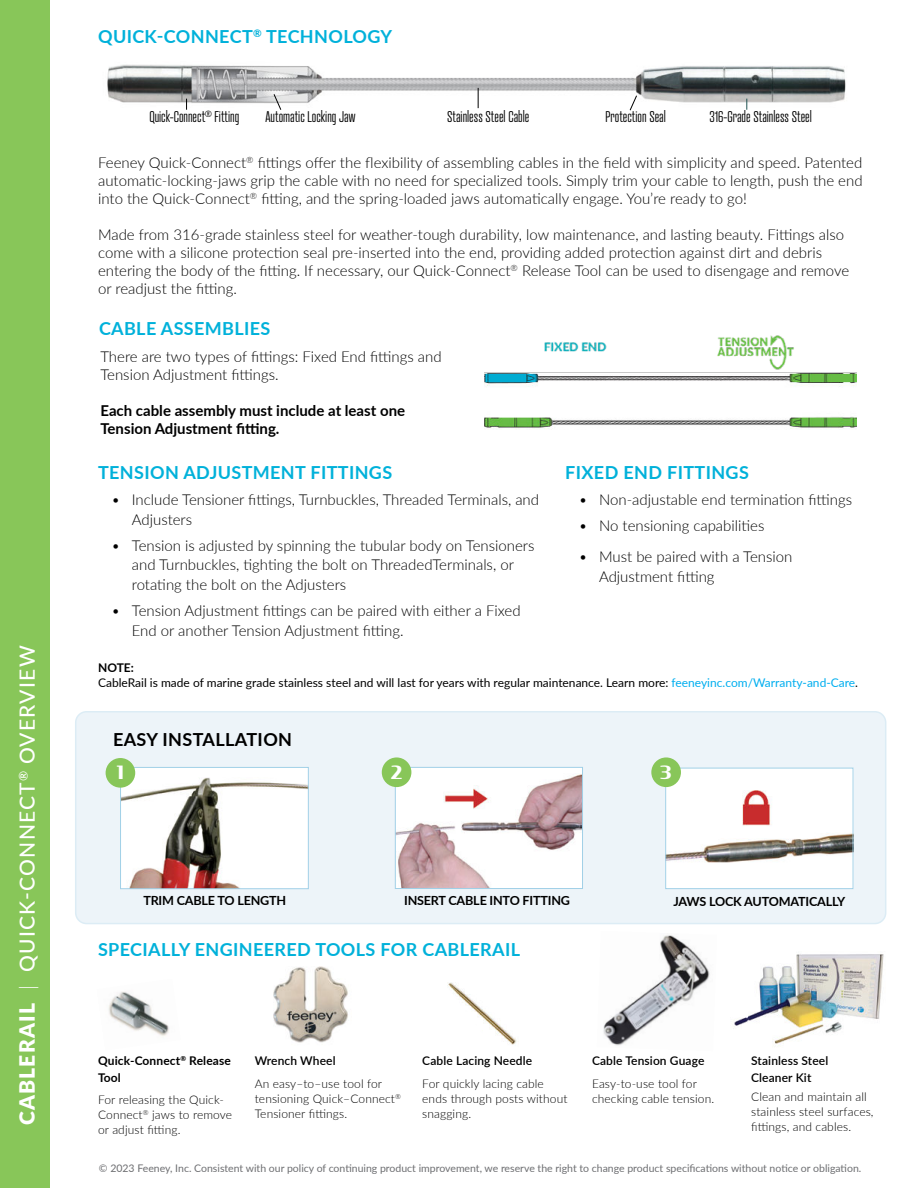
<style>
.page{position:relative;width:918px;height:1188px;background:#fff}
.page>*{position:absolute;margin:0;border:0;box-sizing:border-box;transform-origin:0 0}
.t1{font:500 21px "Lato";letter-spacing:.06em;color:#fff}
.t2{font:700 18.15px "Condor";color:#fff}
.t3{font:700 18px "Lato";letter-spacing:.02em;color:#00b1da}
.t4{font:700 18px "Lato";letter-spacing:.02em;color:#000}
.t5{font:300 15px/18px "Lato";color:#000}
.t6{font:300 15px "Atrament";color:#000}
.t7{font:700 15px/18px "Lato";color:#000}
.t8{font:700 12.6px "Lato";letter-spacing:-.015em;color:#000}
.t9{font:300 12px/15px "Lato";letter-spacing:.01em;color:#000}
.t10{font:12px/15px "Lato";color:#000}
.t11{font:600 12px/16.5px "Lato";letter-spacing:.01em;color:#000}
.t12{font:700 12px/16.5px "Lato";letter-spacing:.01em;color:#000}
.t13{font:10.5px "Lato";color:#6d6e71}
.s1{font-weight:900}
.s2{font-weight:300}
.s3{font-weight:700}
.s4{color:#00aeef}
</style>
<div class="page">
<div style="left:76px;top:712px;width:810px;height:212px;background:#edf4f9;border-radius:11px"></div>
<div style="left:75px;top:711px;width:811px;height:213px;border:2px solid #c5e0ef;border-radius:11px"></div>
<img style="left:122px;top:769px;width:185px;height:118px">
<div style="left:120px;top:767px;width:189px;height:122px;border:1px solid #a1d0e7"></div>
<div style="left:106px;top:758px;width:29px;height:30px;background:#88c659;border-radius:50%"></div>
<img style="left:397px;top:769px;width:184px;height:118px">
<div style="left:395px;top:767px;width:188px;height:122px;border:1px solid #a1d0e7"></div>
<div style="left:382px;top:757px;width:29px;height:30px;background:#88c659;border-radius:50%"></div>
<img style="left:667px;top:770px;width:184px;height:117px">
<div style="left:665px;top:768px;width:188px;height:121px;border:1px solid #a1d0e7"></div>
<div style="left:651px;top:757px;width:30px;height:30px;background:#88c659;border-radius:50%"></div>
<img style="left:107px;top:64px;width:739px;height:44px">
<svg style="left:273px;top:93px;width:9px;height:17px"></svg>
<svg style="left:478px;top:88px;width:1px;height:20px"></svg>
<svg style="left:629px;top:95px;width:8px;height:16px"></svg>
<div style="left:0;top:0;width:49px;height:1188px;background:#88c659"></div>
<img style="left:734px;top:954px;width:150px;height:92px">
<img style="left:273px;top:966px;width:75px;height:77px">
<img style="left:108px;top:991px;width:61px;height:45px">
<img style="left:603px;top:935px;width:107px;height:111px">
<img style="left:447px;top:982px;width:70px;height:63px">
<img style="left:484px;top:335px;width:373px;height:95px">
<h1 class="t1" style="left:12px;top:1125px;width:481px;rotate:-90deg"><span class="s1">CABLERAIL</span> <span class="s2">|</span> QUICK-CONNECT<sup>®</sup> OVERVIEW</h1>
<p class="t3" style="left:98px;top:24px;width:296px">QUICK-CONNECT<sup>®</sup> TECHNOLOGY</p>
<p class="t6" style="left:149px;top:110px;width:91px">Quick-Connect<sup>®</sup> Fitting</p>
<p class="t6" style="left:265px;top:110px;width:91px">Automatic Locking Jaw</p>
<p class="t6" style="left:447px;top:110px;width:84px">Stainless Steel Cable</p>
<p class="t6" style="left:606px;top:110px;width:62px">Protection Seal</p>
<p class="t6" style="left:710px;top:110px;width:104px">316-Grade Stainless Steel</p>
<p class="t5" style="left:98px;top:155px;width:766px;text-align:justify">Feeney Quick-Connect<sup>®</sup> fittings offer the flexibility of assembling cables in the field with simplicity and speed. Patented automatic-locking-jaws grip the cable with no need for specialized tools. Simply trim your cable to length, push the end into the Quick-Connect<sup>®</sup> fitting, and the spring-loaded jaws automatically engage. You’re ready to go!</p>
<p class="t5" style="left:98px;top:225px;width:753px">Made from 316-grade stainless steel for weather-tough durability, low maintenance, and lasting beauty. Fittings also come with a silicone protection seal pre-inserted into the end, providing added protection against dirt and debris entering the body of the fitting. If necessary, our Quick-Connect<sup>®</sup> Release Tool can be used to disengage and remove or readjust the fitting.</p>
<p class="t3" style="left:99px;top:322px;width:173px">CABLE ASSEMBLIES</p>
<p class="t5" style="left:100px;top:347px;width:343px">There are two types of fittings: Fixed End fittings and<br>Tension Adjustment fittings.</p>
<p class="t7" style="left:100px;top:403px;width:306px">Each cable assembly must include at least one<br>Tension Adjustment fitting.</p>
<p class="t3" style="left:98px;top:459px;width:296px">TENSION ADJUSTMENT FITTINGS</p>
<p class="t5" style="left:132px;top:491px;width:409px;line-height:19.5px;text-indent:-20px">• Include Tensioner fittings, Turnbuckles, Threaded Terminals, and<br>Adjusters</p>
<p class="t5" style="left:132px;top:537px;width:404px;line-height:19.5px;text-indent:-20px">• Tension is adjusted by spinning the tubular body on Tensioners and Turnbuckles, tighting the bolt on ThreadedTerminals, or rotating the bolt on the Adjusters</p>
<p class="t5" style="left:132px;top:602px;width:390px;line-height:19.5px;text-indent:-20px">• Tension Adjustment fittings can be paired with either a Fixed<br>End or another Tension Adjustment fitting.</p>
<p class="t3" style="left:565px;top:466px;width:185px">FIXED END FITTINGS</p>
<p class="t5" style="left:579px;top:492px;width:275px">• Non-adjustable end termination fittings</p>
<p class="t5" style="left:579px;top:518px;width:187px">• No tensioning capabilities</p>
<p class="t5" style="left:599px;top:548px;width:195px;line-height:19.5px;text-indent:-20px">• Must be paired with a Tension<br>Adjustment fitting</p>
<p class="t10" style="left:98px;top:660px;width:762px"><span class="s3">NOTE:<br></span>CableRail is made of marine grade stainless steel and will last for years with regular maintenance. Learn more: <span class="s4">feeneyinc.com/Warranty-and-Care</span>.</p>
<p class="t4" style="left:113px;top:726px;width:181px">EASY INSTALLATION</p>
<p class="t2" style="left:117px;top:762px;width:9px">1</p>
<p class="t2" style="left:391px;top:762px;width:13px">2</p>
<p class="t2" style="left:660px;top:762px;width:13px">3</p>
<p class="t8" style="left:143px;top:891px;width:144px">TRIM CABLE TO LENGTH</p>
<p class="t8" style="left:404px;top:891px;width:167px">INSERT CABLE INTO FITTING</p>
<p class="t3" style="left:98px;top:936px;width:423px">SPECIALLY ENGINEERED TOOLS FOR CABLERAIL</p>
<p class="t8" style="left:674px;top:892px;width:173px">JAWS LOCK AUTOMATICALLY</p>
<p class="t12" style="left:98px;top:1053px;width:134px">Quick-Connect<sup>®</sup> Release<br>Tool</p>
<p class="t9" style="left:98px;top:1092px;width:136px">For releasing the Quick-<br>Connect<sup>®</sup> jaws to remove or adjust fitting.</p>
<p class="t11" style="left:255px;top:1053px;width:82px">Wrench Wheel</p>
<p class="t9" style="left:255px;top:1075px;width:148px">An easy–to–use tool for tensioning Quick–Connect<sup>®<br></sup>Tensioner fittings.</p>
<p class="t11" style="left:422px;top:1053px;width:111px">Cable Lacing Needle</p>
<p class="t9" style="left:422px;top:1075px;width:147px">For quickly lacing cable ends through posts without snagging.</p>
<p class="t11" style="left:592px;top:1053px;width:114px">Cable Tension Guage</p>
<p class="t9" style="left:592px;top:1075px;width:124px">Easy-to-use tool for checking cable tension.</p>
<p class="t11" style="left:751px;top:1053px;width:79px">Stainless Steel<br>Cleaner Kit</p>
<p class="t9" style="left:751px;top:1089px;width:124px">Clean and maintain all stainless steel surfaces, fittings, and cables.</p>
<p class="t13" style="left:99px;top:1161px;width:764px">© 2023 Feeney, Inc. Consistent with our policy of continuing product improvement, we reserve the right to change product specifications without notice or obligation.</p>
</div>
